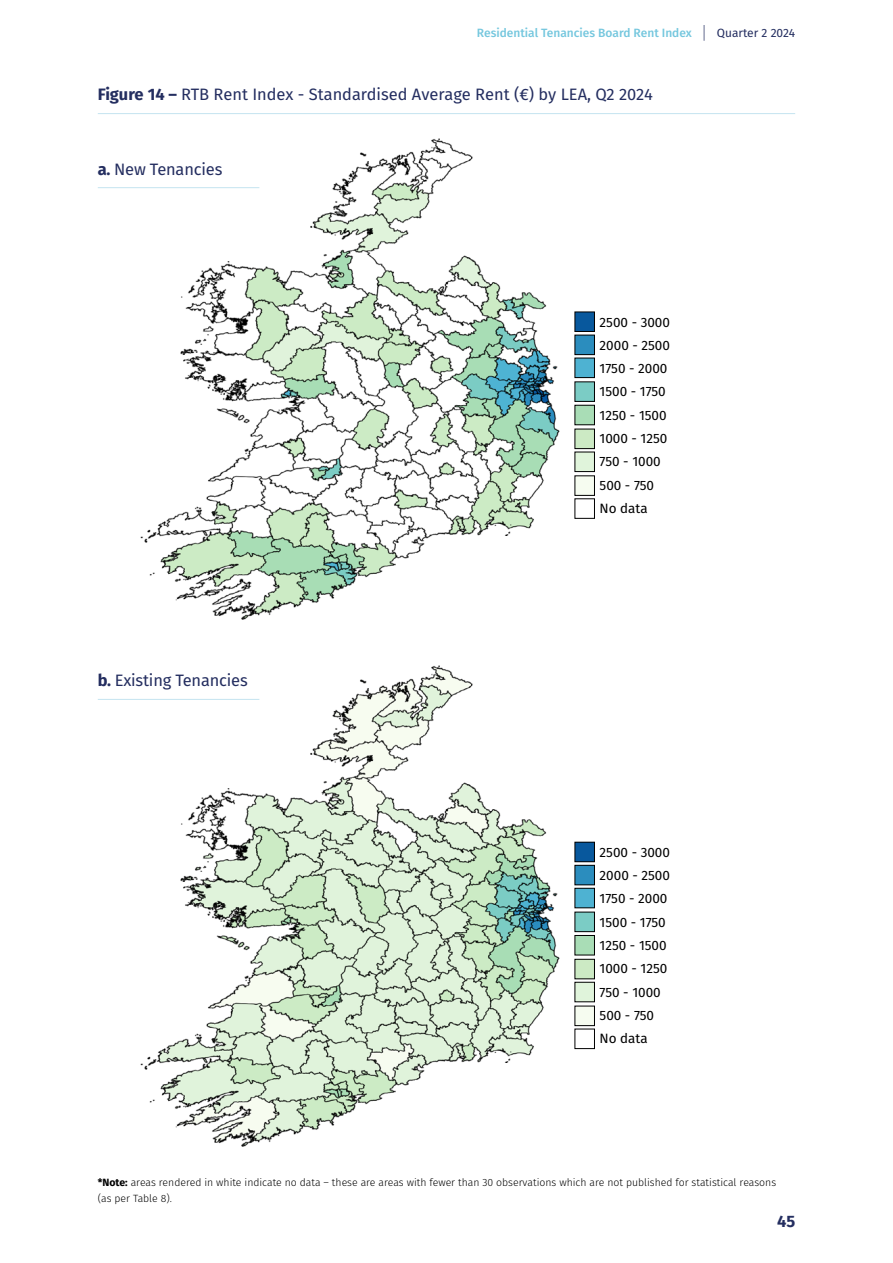
<style>
.page{position:relative;width:893px;height:1263px;background:#fff}
.page>*{position:absolute;margin:0;border:0;box-sizing:border-box;transform-origin:0 0}
.Fig{font:16.5px "Fira Sans";letter-spacing:-.01em;color:#242e60}
.t1{font:700 16.5px "Fira Sans";color:#242e60}
.body_1_regular_10pt{font:13.5px "Fira Sans";color:#000}
.t2{font:500 12px "Fira Sans";color:#75c7de}
.body{font:300 10.5px/16.5px "Fira Sans";color:#000}
.s1{font-weight:300;font-size:17.4px;color:#242e60}
.s2{font-weight:400;color:#242e60}
.s3{font-weight:700}
</style>
<div class="page">
<img style="left:138px;top:138px;width:422px;height:482px">
<img style="left:140px;top:665px;width:420px;height:482px">
<hr style="left:98px;top:113px;width:697px;height:1px;background:#c4e4f0">
<hr style="left:98px;top:187px;width:161px;height:1px;background:#c4e4f0">
<hr style="left:98px;top:699px;width:161px;height:1px;background:#c4e4f0">
<div style="left:575px;top:335px;width:19px;height:20px;background:#2b8dbe"></div>
<div style="left:575px;top:335px;width:20px;height:20px;border:1px solid #000"></div>
<div style="left:575px;top:312px;width:19px;height:19px;background:#08589d"></div>
<div style="left:575px;top:312px;width:20px;height:20px;border:1px solid #000"></div>
<div style="left:575px;top:358px;width:19px;height:20px;background:#4eb2d2"></div>
<div style="left:575px;top:358px;width:20px;height:20px;border:1px solid #000"></div>
<div style="left:575px;top:382px;width:19px;height:19px;background:#7bccc5"></div>
<div style="left:575px;top:382px;width:20px;height:20px;border:1px solid #000"></div>
<div style="left:575px;top:405px;width:19px;height:20px;background:#a9ddb6"></div>
<div style="left:575px;top:405px;width:20px;height:20px;border:1px solid #000"></div>
<div style="left:575px;top:429px;width:19px;height:20px;background:#cceac4"></div>
<div style="left:575px;top:429px;width:20px;height:20px;border:1px solid #000"></div>
<div style="left:575px;top:452px;width:19px;height:20px;background:#e0f4db"></div>
<div style="left:575px;top:452px;width:20px;height:20px;border:1px solid #000"></div>
<div style="left:575px;top:476px;width:19px;height:19px;background:#f6fcf0"></div>
<div style="left:575px;top:476px;width:20px;height:20px;border:1px solid #000"></div>
<div style="left:575px;top:865px;width:19px;height:20px;background:#2b8dbe"></div>
<div style="left:575px;top:865px;width:20px;height:20px;border:1px solid #000"></div>
<div style="left:575px;top:842px;width:19px;height:20px;background:#08589d"></div>
<div style="left:575px;top:842px;width:20px;height:20px;border:1px solid #000"></div>
<div style="left:575px;top:888px;width:19px;height:20px;background:#4eb2d2"></div>
<div style="left:575px;top:888px;width:20px;height:20px;border:1px solid #000"></div>
<div style="left:575px;top:912px;width:19px;height:20px;background:#7bccc5"></div>
<div style="left:575px;top:912px;width:20px;height:20px;border:1px solid #000"></div>
<div style="left:575px;top:935px;width:19px;height:20px;background:#a9ddb6"></div>
<div style="left:575px;top:935px;width:20px;height:20px;border:1px solid #000"></div>
<div style="left:575px;top:959px;width:19px;height:20px;background:#cceac4"></div>
<div style="left:575px;top:959px;width:20px;height:20px;border:1px solid #000"></div>
<div style="left:575px;top:982px;width:19px;height:20px;background:#e0f4db"></div>
<div style="left:575px;top:982px;width:20px;height:20px;border:1px solid #000"></div>
<div style="left:575px;top:1006px;width:19px;height:20px;background:#f6fcf0"></div>
<div style="left:575px;top:1006px;width:20px;height:20px;border:1px solid #000"></div>
<div style="left:575px;top:1029px;width:20px;height:20px;border:1px solid #000"></div>
<div style="left:481px;top:536px;width:104px;height:84px;background:#fff"></div>
<div style="left:481px;top:1063px;width:104px;height:88px;background:#fff"></div>
<p class="t2" style="left:477px;top:23px;width:320px">Residential Tenancies Board Rent Index <span class="s1">|</span> <span class="s2">Quarter 2 2024</span></p>
<p class="Fig" style="left:98px;top:82px;width:556px"><span class="s3">Figure 14 –</span> RTB Rent Index - Standardised Average Rent (€) by LEA, Q2 2024</p>
<p class="Fig" style="left:98px;top:156px;width:126px"><span class="s3">a.</span> New Tenancies</p>
<p class="Fig" style="left:98px;top:668px;width:151px"><span class="s3">b.</span> Existing Tenancies</p>
<p class="body_1_regular_10pt" style="left:600px;top:312px;width:72px">2500 - 3000</p>
<p class="body_1_regular_10pt" style="left:600px;top:358px;width:69px">1750 - 2000</p>
<p class="body_1_regular_10pt" style="left:600px;top:381px;width:68px">1500 - 1750</p>
<p class="body_1_regular_10pt" style="left:600px;top:405px;width:69px">1250 - 1500</p>
<p class="body_1_regular_10pt" style="left:600px;top:428px;width:69px">1000 - 1250</p>
<p class="body_1_regular_10pt" style="left:600px;top:451px;width:63px">750 - 1000</p>
<p class="body_1_regular_10pt" style="left:600px;top:475px;width:56px">500 - 750</p>
<p class="body_1_regular_10pt" style="left:600px;top:498px;width:50px">No data</p>
<p class="body_1_regular_10pt" style="left:600px;top:335px;width:72px">2000 - 2500</p>
<p class="body_1_regular_10pt" style="left:600px;top:842px;width:72px">2500 - 3000</p>
<p class="body_1_regular_10pt" style="left:600px;top:888px;width:69px">1750 - 2000</p>
<p class="body_1_regular_10pt" style="left:600px;top:912px;width:68px">1500 - 1750</p>
<p class="body_1_regular_10pt" style="left:600px;top:935px;width:69px">1250 - 1500</p>
<p class="body_1_regular_10pt" style="left:600px;top:958px;width:69px">1000 - 1250</p>
<p class="body_1_regular_10pt" style="left:600px;top:982px;width:63px">750 - 1000</p>
<p class="body_1_regular_10pt" style="left:600px;top:1005px;width:56px">500 - 750</p>
<p class="body_1_regular_10pt" style="left:600px;top:1028px;width:50px">No data</p>
<p class="body_1_regular_10pt" style="left:600px;top:865px;width:72px">2000 - 2500</p>
<p class="body" style="left:98px;top:1173px;width:680px"><span class="s3">*Note:</span> areas rendered in white indicate no data – these are areas with fewer than 30 observations which are not published for statistical reasons (as per Table 8).</p>
<p class="t1" style="left:777px;top:1208px;width:20px">45</p>
</div>
